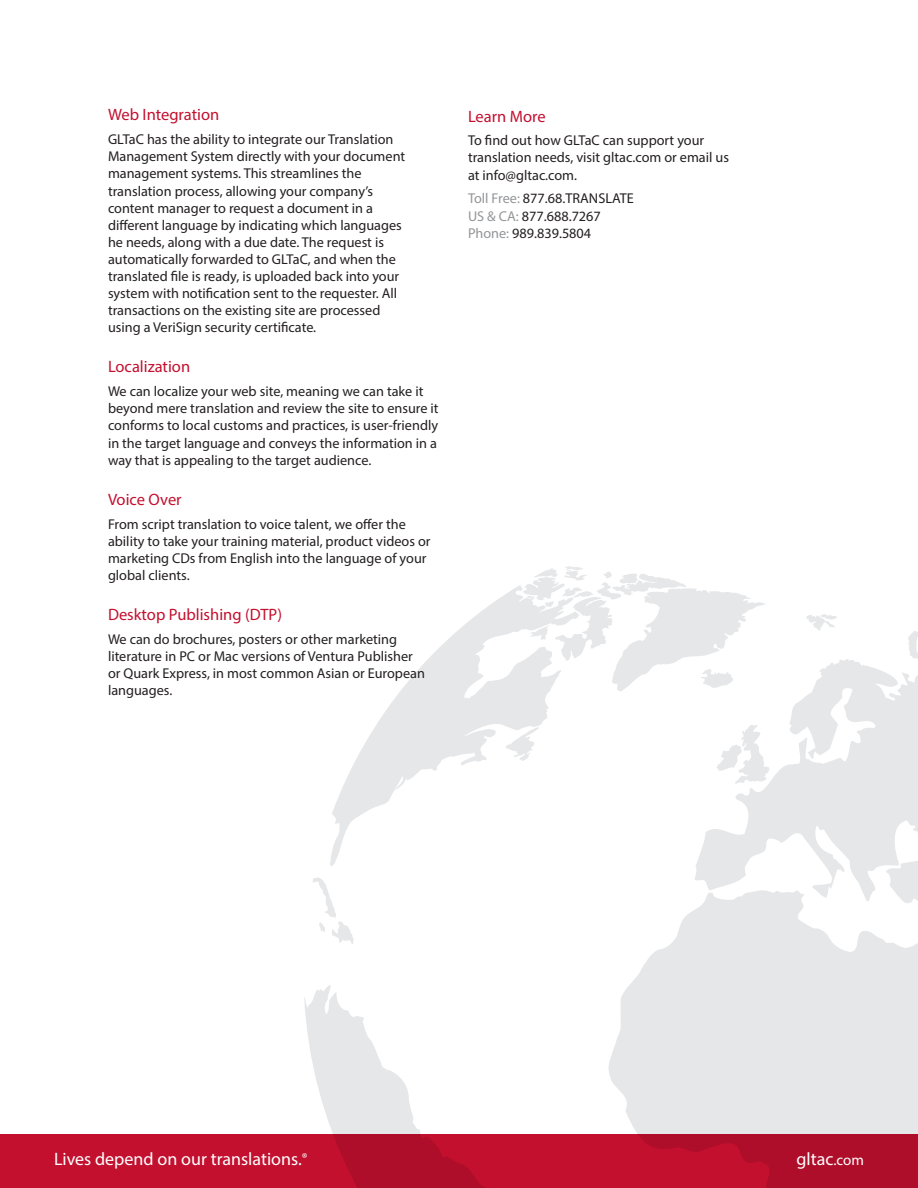
<style>
.page{position:relative;width:918px;height:1188px;background:#fff}
.page>*{position:absolute;margin:0;border:0;box-sizing:border-box;transform-origin:0 0}
.t1{font:18px "Myriad Pro";color:#fff}
.t2{font:16.5px "Myriad Pro";color:#c3102f}
.t3{font:14.25px/17.1px "Myriad Pro";color:#231f20}
.s1{color:#939598}
.s2{font-family:"Minion Pro"}
.s3{font-size:15px}
</style>
<div class="page">
<svg style="left:304px;top:566px;width:614px;height:568px"></svg>
<svg style="left:0;top:1134px;width:918px;height:54px;background:#bc0f2d"></svg>
<p class="t2" style="left:108px;top:105px;width:113px">Web Integration</p>
<p class="t3" style="left:108px;top:131px;width:299px">GLTaC has the ability to integrate our Translation Management System directly with your document management systems. This streamlines the translation process, allowing your company’s content manager to request a document in a different language by indicating which languages he needs, along with a due date. The request is automatically forwarded to GLTaC, and when the translated file is ready, is uploaded back into your system with notification sent to the requester. All transactions on the existing site are processed using a VeriSign security certificate.</p>
<p class="t2" style="left:108px;top:357px;width:84px">Localization</p>
<p class="t3" style="left:108px;top:383px;width:332px">We can localize your web site, meaning we can take it beyond mere translation and review the site to ensure it conforms to local customs and practices, is user-friendly in the target language and conveys the information in a way that is appealing to the target audience.</p>
<p class="t2" style="left:108px;top:489px;width:75px">Voice Over</p>
<p class="t3" style="left:108px;top:515px;width:324px">From script translation to voice talent, we offer the ability to take your training material, product videos or marketing CDs from English into the language of your global clients.</p>
<p class="t2" style="left:108px;top:604px;width:176px">Desktop Publishing (DTP)</p>
<p class="t3" style="left:108px;top:630px;width:319px">We can do brochures, posters or other marketing literature in PC or Mac versions of Ventura Publisher or Quark Express, in most common Asian or European languages.</p>
<p class="t2" style="left:468px;top:106px;width:79px">Learn More</p>
<p class="t3" style="left:468px;top:132px;width:263px">To find out how GLTaC can support your translation needs, visit gltac.com or email us at info@gltac.com.</p>
<p class="t3" style="left:468px;top:190px;width:167px"><span class="s1">Toll Free:</span> 877.68.TRANSLATE<br><span class="s1">US &amp; CA:</span> 877.688.7267<br><span class="s1">Phone:</span> 989.839.5804</p>
<p class="t1" style="left:54px;top:1148px;width:255px">Lives depend on our translations.<span class="s2">®</span></p>
<p class="t1" style="left:797px;top:1148px;width:69px">gltac<span class="s3">.com</span></p>
</div>
